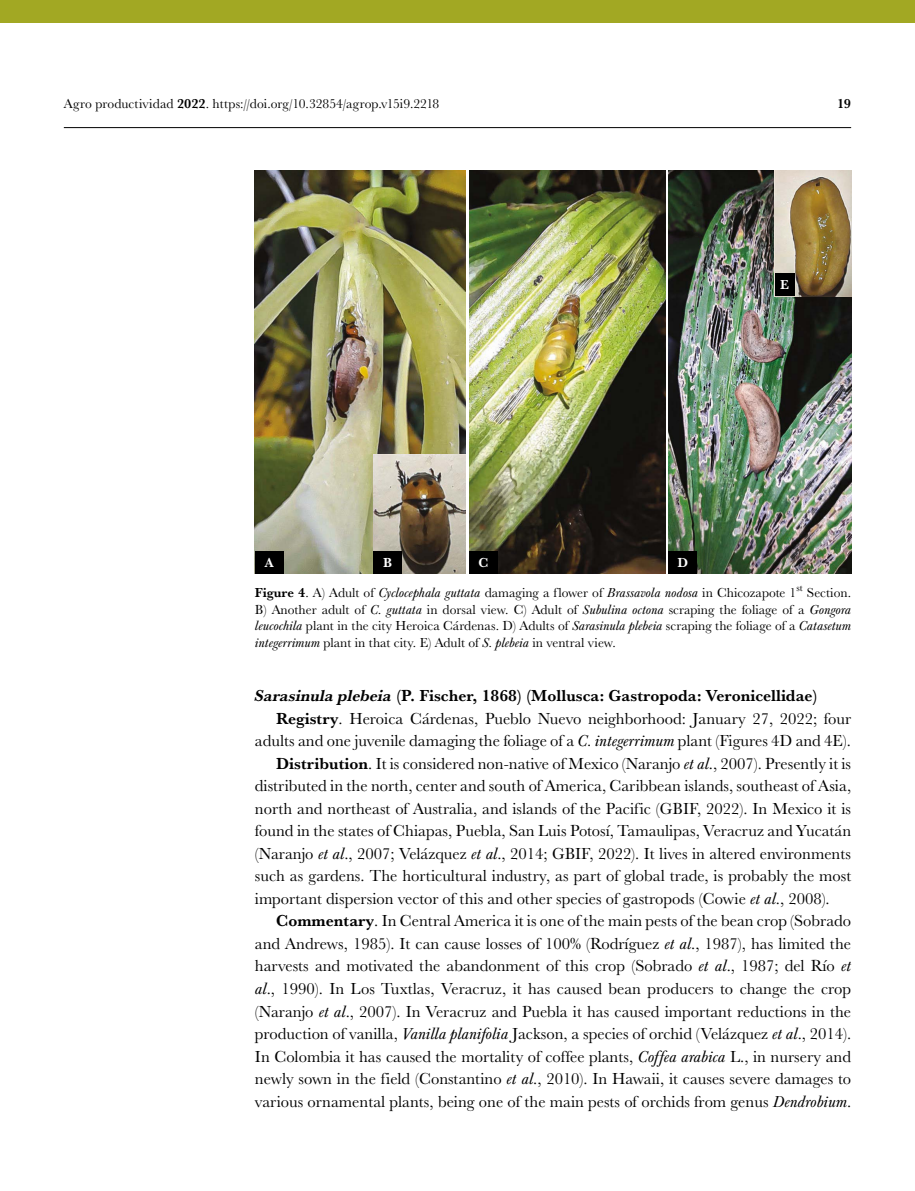
<style>
.page{position:relative;width:915px;height:1191px;background:#fff}
.page>*{position:absolute;margin:0;border:0;box-sizing:border-box;transform-origin:0 0}
.t1{font:16.5px "Baskerville URW";color:#000}
.t2{font:700 16.5px "Baskerville URW";color:#000}
.t3{font:13.5px/16.5px "Baskerville URW";color:#000;text-align:justify}
.t4{font:700 13.5px "Baskerville URW";color:#fff}
.t5{font:700 13.5px "Baskerville URW";color:#000}
.t6{font:10.2px "Baskerville URW";color:#000}
.s1{font-weight:700}
.s2{font-style:italic}
</style>
<div class="page">
<hr style="left:64px;top:127px;width:786px;height:1px;background:#000">
<div style="left:0;top:0;width:914px;height:23px;background:#a2a823"></div>
<img style="left:255px;top:170px;width:210px;height:404px">
<img style="left:373px;top:454px;width:92px;height:120px">
<img style="left:469px;top:170px;width:196px;height:404px">
<img style="left:668px;top:170px;width:182px;height:404px">
<img style="left:774px;top:170px;width:76px;height:126px">
<div style="left:255px;top:551px;width:28px;height:23px;background:#000"></div>
<div style="left:373px;top:551px;width:28px;height:23px;background:#000"></div>
<div style="left:469px;top:551px;width:28px;height:23px;background:#000"></div>
<div style="left:668px;top:551px;width:29px;height:23px;background:#000"></div>
<div style="left:774px;top:274px;width:20px;height:22px;background:#000"></div>
<p class="t3" style="left:64px;top:95px;width:377px">Agro productividad <span class="s1">2022</span>. https://doi.org/10.32854/agrop.v15i9.2218</p>
<p class="t5" style="left:836px;top:94px;width:15px">19</p>
<p class="t4" style="left:780px;top:275px;width:10px">E</p>
<p class="t4" style="left:265px;top:553px;width:10px">A</p>
<p class="t4" style="left:383px;top:553px;width:10px">B</p>
<p class="t4" style="left:478px;top:553px;width:11px">C</p>
<p class="t4" style="left:677px;top:553px;width:12px">D</p>
<p class="t3" style="left:255px;top:584px;width:542px"><span class="s1">Figure 4</span>. A) Adult of <span class="s2">Cyclocephala guttata</span> damaging a flower of <span class="s2">Brassavola nodosa</span> in Chicozapote 1</p>
<p class="t6" style="left:796px;top:580px;width:8px">st</p>
<p class="t3" style="left:255px;top:584px;width:597px;text-indent:551px">Section.<br>B) Another adult of <span class="s2">C. guttata</span> in dorsal view. C) Adult of <span class="s2">Subulina octona</span> scraping the foliage of a <span class="s2">Gongora leucochila</span> plant in the city Heroica Cárdenas. D) Adults of <span class="s2">Sarasinula plebeia</span> scraping the foliage of a <span class="s2">Catasetum integerrimum</span> plant in that city. E) Adult of <span class="s2">S. plebeia</span> in ventral view.</p>
<p class="t2" style="left:255px;top:684px;width:564px"><span class="s2">Sarasinula plebeia</span> (P. Fischer, 1868) (Mollusca: Gastropoda: Veronicellidae)</p>
<p class="t1" style="left:276px;top:707px;width:576px"><span class="s1">Registry</span>. Heroica Cárdenas, Pueblo Nuevo neighborhood: January 27, 2022; four</p>
<p class="t1" style="left:255px;top:729px;width:597px">adults and one juvenile damaging the foliage of a <span class="s2">C. integerrimum</span> plant (Figures 4D and 4E).</p>
<p class="t1" style="left:276px;top:752px;width:576px"><span class="s1">Distribution</span>. It is considered non-native of Mexico (Naranjo <span class="s2">et al</span>., 2007). Presently it is</p>
<p class="t1" style="left:255px;top:774px;width:597px">distributed in the north, center and south of America, Caribbean islands, southeast of Asia,</p>
<p class="t1" style="left:255px;top:797px;width:597px">north and northeast of Australia, and islands of the Pacific (GBIF, 2022). In Mexico it is</p>
<p class="t1" style="left:255px;top:819px;width:597px">found in the states of Chiapas, Puebla, San Luis Potosí, Tamaulipas, Veracruz and Yucatán</p>
<p class="t1" style="left:255px;top:842px;width:597px">(Naranjo <span class="s2">et al</span>., 2007; Velázquez <span class="s2">et al</span>., 2014; GBIF, 2022). It lives in altered environments</p>
<p class="t1" style="left:255px;top:864px;width:597px">such as gardens. The horticultural industry, as part of global trade, is probably the most</p>
<p class="t1" style="left:255px;top:887px;width:576px">important dispersion vector of this and other species of gastropods (Cowie <span class="s2">et al</span>., 2008).</p>
<p class="t1" style="left:276px;top:909px;width:576px"><span class="s1">Commentary</span>. In Central America it is one of the main pests of the bean crop (Sobrado</p>
<p class="t1" style="left:255px;top:932px;width:597px">and Andrews, 1985). It can cause losses of 100% (Rodríguez <span class="s2">et al</span>., 1987), has limited the</p>
<p class="t1" style="left:255px;top:954px;width:597px">harvests and motivated the abandonment of this crop (Sobrado <span class="s2">et al</span>., 1987; del Río <span class="s2">et</span></p>
<p class="t1" style="left:255px;top:977px;width:597px"><span class="s2">al</span>., 1990). In Los Tuxtlas, Veracruz, it has caused bean producers to change the crop</p>
<p class="t1" style="left:255px;top:999px;width:597px">(Naranjo <span class="s2">et al</span>., 2007). In Veracruz and Puebla it has caused important reductions in the</p>
<p class="t1" style="left:255px;top:1022px;width:597px">production of vanilla, <span class="s2">Vanilla planifolia</span> Jackson, a species of orchid (Velázquez <span class="s2">et al</span>., 2014).</p>
<p class="t1" style="left:255px;top:1044px;width:597px">In Colombia it has caused the mortality of coffee plants, <span class="s2">Coffea arabica</span> L., in nursery and</p>
<p class="t1" style="left:255px;top:1067px;width:597px">newly sown in the field (Constantino <span class="s2">et al</span>., 2010). In Hawaii, it causes severe damages to</p>
<p class="t1" style="left:255px;top:1090px;width:597px">various ornamental plants, being one of the main pests of orchids from genus <span class="s2">Dendrobium</span>.</p>
</div>
